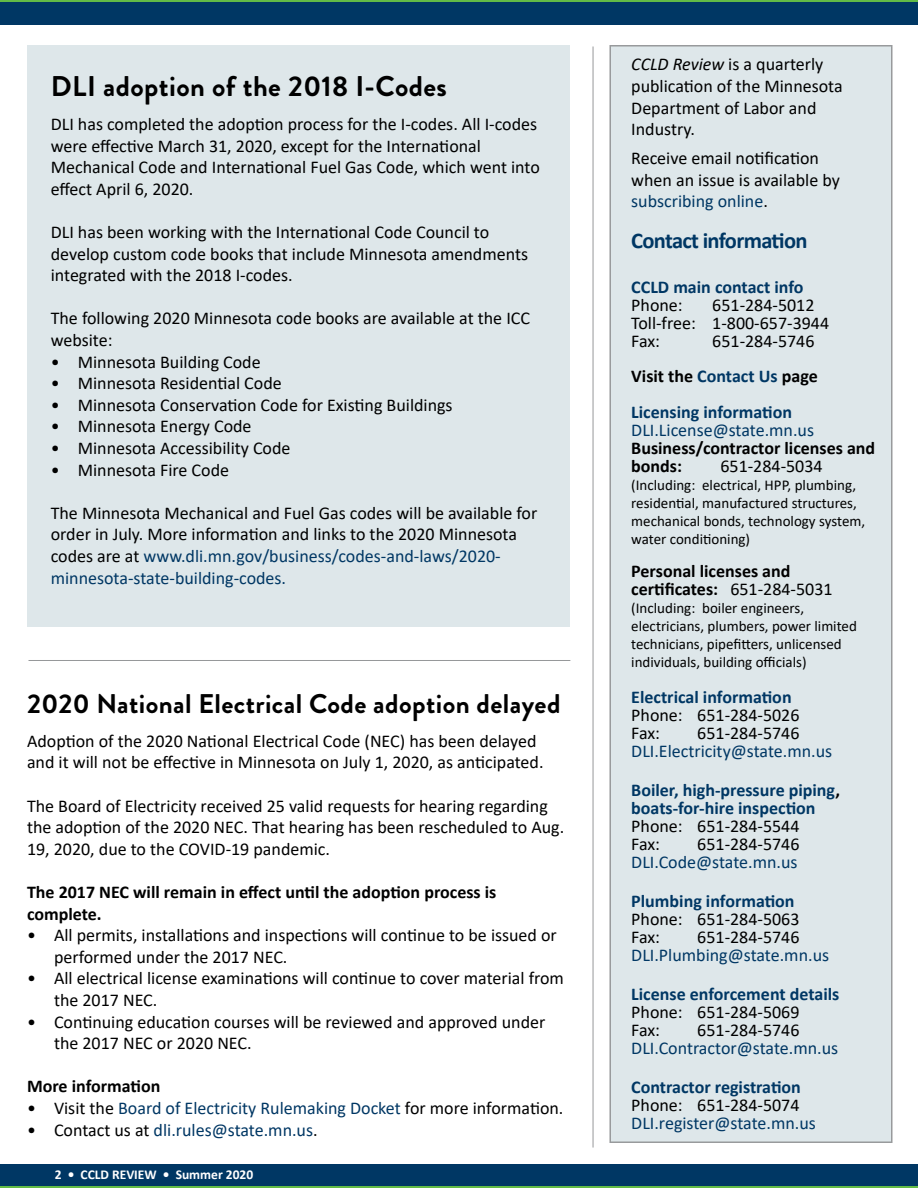
<style>
.page{position:relative;width:918px;height:1188px;background:#fff}
.page>*{position:absolute;margin:0;border:0;box-sizing:border-box;transform-origin:0 0}
.Headline_-_main_-_bl{font:700 28.5px "Brandon Grotesque";letter-spacing:.015em;color:#000}
.Headline_-_main_-_bl-2{font:700 27px "Brandon Grotesque";letter-spacing:.015em;color:#000}
.t1{font:700 22.5px "Calibri";letter-spacing:-.03em;color:#003764}
.Body_paragraph{font:18px/21.6px "Calibri";color:#000}
.t2{font:18px "Calibri";color:#003764}
.Paragraph_subhed{font:700 18px/18px "Calibri";color:#000}
.t3{font:700 18px/18px "Calibri";color:#003764}
.t4{font:15px/18px "Calibri";color:#000}
.t5{font:700 13.5px "Calibri";color:#fff}
.s1{color:#003764}
.s2{color:#000}
.s3{font-style:italic}
.s4{font-weight:400}
</style>
<div class="page">
<div style="left:0;top:1175px;width:918px;height:13px;background:#62bb46"></div>
<div style="left:0;top:1164px;width:918px;height:22px;background:#003764"></div>
<hr style="left:0;top:0;width:918px;height:3px;background:#62bb46">
<div style="left:0;top:2px;width:918px;height:23px;background:#003764"></div>
<div style="left:609px;top:45px;width:283px;height:1098px;background:#dee7ea;border:2px solid #96989a"></div>
<hr style="left:593px;top:46px;width:1px;height:1102px;background:#96989a">
<hr style="left:28px;top:660px;width:542px;height:1px;background:#96989a">
<div style="left:27px;top:45px;width:542px;height:581px;background:#dee7ea"></div>
<h2 class="Headline_-_main_-_bl" style="left:51px;top:67px;width:398px">DLI adoption of the 2018 I-Codes</h2>
<p class="Body_paragraph" style="left:51px;top:113px;width:491px">DLI has completed the adoption process for the I-codes. All I-codes were effective March 31, 2020, except for the International Mechanical Code and International Fuel Gas Code, which went into effect April 6, 2020.</p>
<p class="Body_paragraph" style="left:51px;top:221px;width:479px">DLI has been working with the International Code Council to develop custom code books that include Minnesota amendments integrated with the 2018 I-codes.</p>
<p class="Body_paragraph" style="left:51px;top:307px;width:481px">The following 2020 Minnesota code books are available at the ICC website:</p>
<p class="Body_paragraph" style="left:51px;top:350px;width:211px">• Minnesota Building Code</p>
<p class="Body_paragraph" style="left:51px;top:372px;width:233px">• Minnesota Residential Code</p>
<p class="Body_paragraph" style="left:51px;top:394px;width:403px">• Minnesota Conservation Code for Existing Buildings</p>
<p class="Body_paragraph" style="left:51px;top:415px;width:202px">• Minnesota Energy Code</p>
<p class="Body_paragraph" style="left:51px;top:437px;width:241px">• Minnesota Accessibility Code</p>
<p class="Body_paragraph" style="left:51px;top:458px;width:180px">• Minnesota Fire Code</p>
<p class="Body_paragraph" style="left:51px;top:502px;width:488px">The Minnesota Mechanical and Fuel Gas codes will be available for order in July. More information and links to the 2020 Minnesota codes are at <span class="s1">www.dli.mn.gov/business/codes-and-laws/2020- minnesota-state-building-codes.</span></p>
<h2 class="Headline_-_main_-_bl-2" style="left:27px;top:685px;width:535px">2020 National Electrical Code adoption delayed</h2>
<p class="Body_paragraph" style="left:27px;top:730px;width:518px">Adoption of the 2020 National Electrical Code (NEC) has been delayed and it will not be effective in Minnesota on July 1, 2020, as anticipated.</p>
<p class="Body_paragraph" style="left:27px;top:794px;width:539px">The Board of Electricity received 25 valid requests for hearing regarding the adoption of the 2020 NEC. That hearing has been rescheduled to Aug.<br>19, 2020, due to the COVID-19 pandemic.</p>
<p class="Paragraph_subhed" style="left:27px;top:881px;width:471px;line-height:21.6px">The 2017 NEC will remain in effect until the adoption process is complete.</p>
<p class="Body_paragraph" style="left:54px;top:924px;width:504px;text-indent:-27px">• All permits, installations and inspections will continue to be issued or performed under the 2017 NEC.</p>
<p class="Body_paragraph" style="left:54px;top:967px;width:512px;text-indent:-27px">• All electrical license examinations will continue to cover material from the 2017 NEC.</p>
<p class="Body_paragraph" style="left:54px;top:1010px;width:493px;text-indent:-27px">• Continuing education courses will be reviewed and approved under the 2017 NEC or 2020 NEC.</p>
<p class="Paragraph_subhed" style="left:27px;top:1077px;width:135px">More information</p>
<p class="t2" style="left:27px;top:1096px;width:538px"><span class="s2">• Visit the</span> Board of Electricity Rulemaking Docket <span class="s2">for more information.</span></p>
<p class="t2" style="left:27px;top:1117px;width:292px"><span class="s2">• Contact us at</span> dli.rules@state.mn.us<span class="s2">.</span></p>
<p class="t5" style="left:55px;top:1165px;width:200px">2 • CCLD REVIEW • Summer 2020</p>
<p class="Body_paragraph" style="left:631px;top:53px;width:213px"><span class="s3">CCLD Review</span> is a quarterly publication of the Minnesota<br>Department of Labor and<br>Industry.</p>
<p class="Body_paragraph" style="left:631px;top:147px;width:210px">Receive email notification when an issue is available by <span class="s1">subscribing online</span>.</p>
<p class="t1" style="left:631px;top:225px;width:178px">Contact information</p>
<p class="t3" style="left:631px;top:278px;width:174px">CCLD main contact info</p>
<p class="Body_paragraph" style="left:631px;top:294px;width:53px">Phone:</p>
<p class="Body_paragraph" style="left:712px;top:294px;width:104px">651-284-5012</p>
<p class="Body_paragraph" style="left:631px;top:312px;width:199px">Toll-free: 1-800-657-3944</p>
<p class="Body_paragraph" style="left:631px;top:330px;width:30px">Fax:</p>
<p class="Body_paragraph" style="left:712px;top:330px;width:104px">651-284-5746</p>
<p class="Paragraph_subhed" style="left:631px;top:367px;width:188px">Visit the <span class="s1">Contact Us</span> page</p>
<p class="t3" style="left:631px;top:403px;width:162px">Licensing information</p>
<p class="t2" style="left:631px;top:417px;width:184px">DLI.License@state.mn.us</p>
<p class="Paragraph_subhed" style="left:631px;top:439px;width:246px">Business/contractor licenses and bonds:</p>
<p class="Body_paragraph" style="left:720px;top:455px;width:104px">651-284-5034</p>
<p class="t4" style="left:631px;top:475px;width:235px">(Including: electrical, HPP, plumbing, residential, manufactured structures, mechanical bonds, technology system, water conditioning)</p>
<p class="Paragraph_subhed" style="left:631px;top:562px;width:203px">Personal licenses and certificates: <span class="s4">651-284-5031</span></p>
<p class="t4" style="left:631px;top:598px;width:227px">(Including: boiler engineers, electricians, plumbers, power limited technicians, pipefitters, unlicensed individuals, building officials)</p>
<p class="t3" style="left:631px;top:688px;width:162px">Electrical information</p>
<p class="Body_paragraph" style="left:631px;top:704px;width:170px">Phone: 651-284-5026</p>
<p class="Body_paragraph" style="left:631px;top:722px;width:30px">Fax:</p>
<p class="Body_paragraph" style="left:697px;top:722px;width:104px">651-284-5746</p>
<p class="t2" style="left:631px;top:738px;width:202px">DLI.Electricity@state.mn.us</p>
<p class="t3" style="left:631px;top:781px;width:210px">Boiler, high-pressure piping<span class="s2">, </span>boats-for-hire inspection</p>
<p class="Body_paragraph" style="left:631px;top:815px;width:170px">Phone: 651-284-5544</p>
<p class="Body_paragraph" style="left:631px;top:833px;width:30px">Fax:</p>
<p class="Body_paragraph" style="left:697px;top:833px;width:104px">651-284-5746</p>
<p class="t2" style="left:631px;top:849px;width:168px">DLI.Code@state.mn.us</p>
<p class="t3" style="left:631px;top:892px;width:165px">Plumbing information</p>
<p class="Body_paragraph" style="left:631px;top:909px;width:170px;line-height:18px">Phone: 651-284-5063<br>Fax:</p>
<p class="Body_paragraph" style="left:697px;top:926px;width:104px">651-284-5746</p>
<p class="t2" style="left:631px;top:942px;width:199px">DLI.Plumbing@state.mn.us</p>
<p class="t3" style="left:631px;top:985px;width:210px">License enforcement details</p>
<p class="Body_paragraph" style="left:631px;top:1002px;width:170px;line-height:18px">Phone: 651-284-5069<br>Fax:</p>
<p class="Body_paragraph" style="left:697px;top:1019px;width:104px">651-284-5746</p>
<p class="t2" style="left:631px;top:1035px;width:208px">DLI.Contractor@state.mn.us</p>
<p class="t3" style="left:631px;top:1078px;width:171px">Contractor registration</p>
<p class="Body_paragraph" style="left:631px;top:1094px;width:170px">Phone: 651-284-5074</p>
<p class="t2" style="left:631px;top:1110px;width:186px">DLI.register@state.mn.us</p>
</div>
